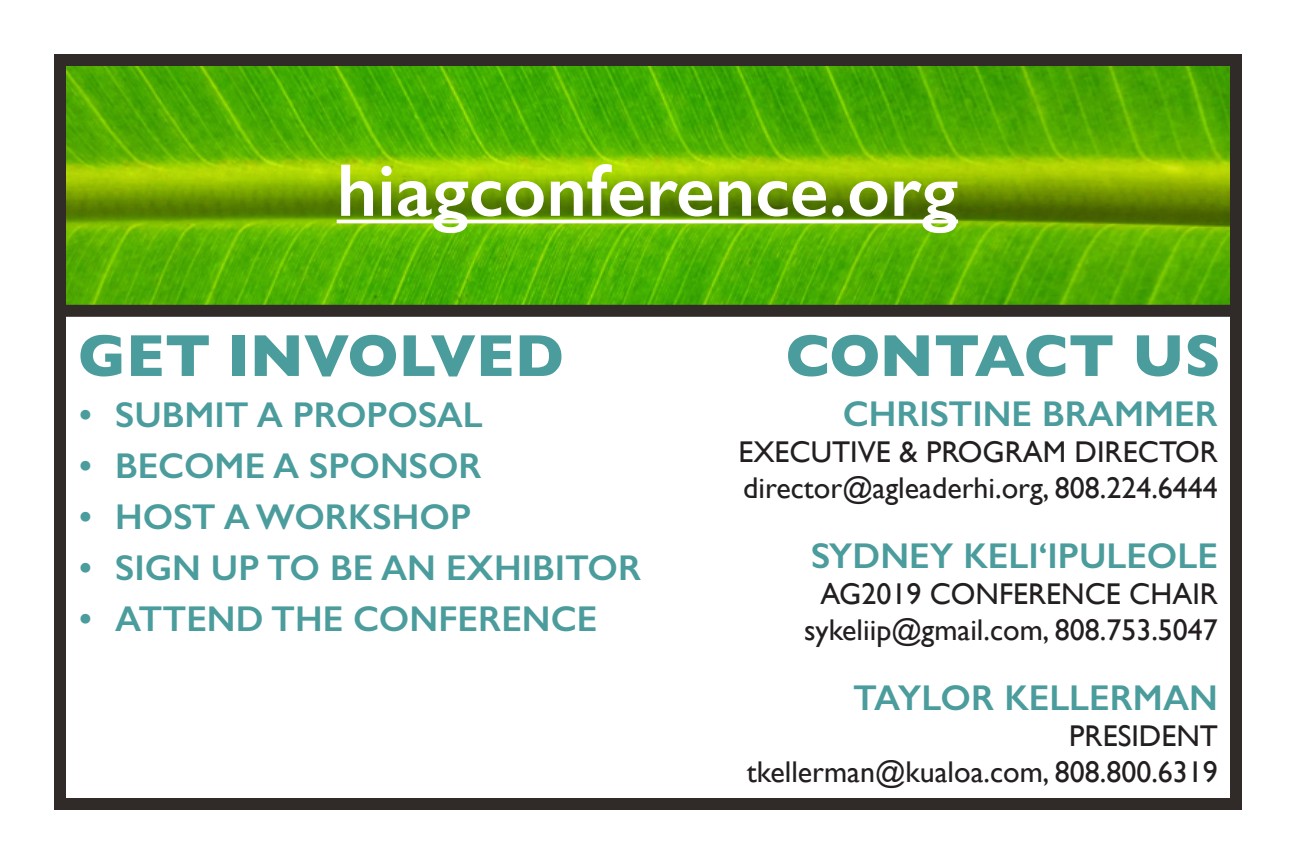
<style>
.page{position:relative;width:1296px;height:864px;background:#fff}
.page>*{position:absolute;margin:0;border:0;box-sizing:border-box;transform-origin:0 0}
.t1{font:600 75px "Gill Sans";color:#fff}
.t2{font:700 60px "Gill Sans";color:#4b9c9c}
.t3{font:600 36px "Gill Sans";color:#4b9c9c}
.t4{font:30px "Gill Sans";color:#231f20}
</style>
<div class="page">
<img style="left:67px;top:67px;width:1162px;height:237px">
<div style="left:54px;top:54px;width:1188px;height:756px;border:12px solid #302a28"></div>
<hr style="left:337px;top:220px;width:621px;height:3px;background:#fff">
<div style="left:54px;top:54px;width:1188px;height:263px;border:12px solid #302a28"></div>
<p class="t1" style="left:337px;top:145px;width:623px">hiagconference.org</p>
<p class="t2" style="left:78px;top:308px;width:487px">GET INVOLVED</p>
<p class="t2" style="left:786px;top:308px;width:437px">CONTACT US</p>
<p class="t3" style="left:79px;top:393px;width:405px">• SUBMIT A PROPOSAL</p>
<p class="t3" style="left:79px;top:444px;width:404px">• BECOME A SPONSOR</p>
<p class="t3" style="left:79px;top:495px;width:393px">• HOST A WORKSHOP</p>
<p class="t3" style="left:79px;top:546px;width:564px">• SIGN UP TO BE AN EXHIBITOR</p>
<p class="t3" style="left:79px;top:597px;width:520px">• ATTEND THE CONFERENCE</p>
<p class="t3" style="left:843px;top:392px;width:377px">CHRISTINE BRAMMER</p>
<p class="t4" style="left:738px;top:434px;width:481px">EXECUTIVE &amp; PROGRAM DIRECTOR</p>
<p class="t4" style="left:743px;top:470px;width:476px">director@agleaderhi.org, 808.224.6444</p>
<p class="t3" style="left:811px;top:534px;width:408px">SYDNEY KELI‘IPULEOLE</p>
<p class="t4" style="left:820px;top:576px;width:399px">AG2019 CONFERENCE CHAIR</p>
<p class="t4" style="left:804px;top:612px;width:415px">sykeliip@gmail.com, 808.753.5047</p>
<p class="t3" style="left:853px;top:676px;width:366px">TAYLOR KELLERMAN</p>
<p class="t4" style="left:1069px;top:719px;width:150px">PRESIDENT</p>
<p class="t4" style="left:747px;top:755px;width:473px">tkellerman@kualoa.com, 808.800.6319</p>
</div>
